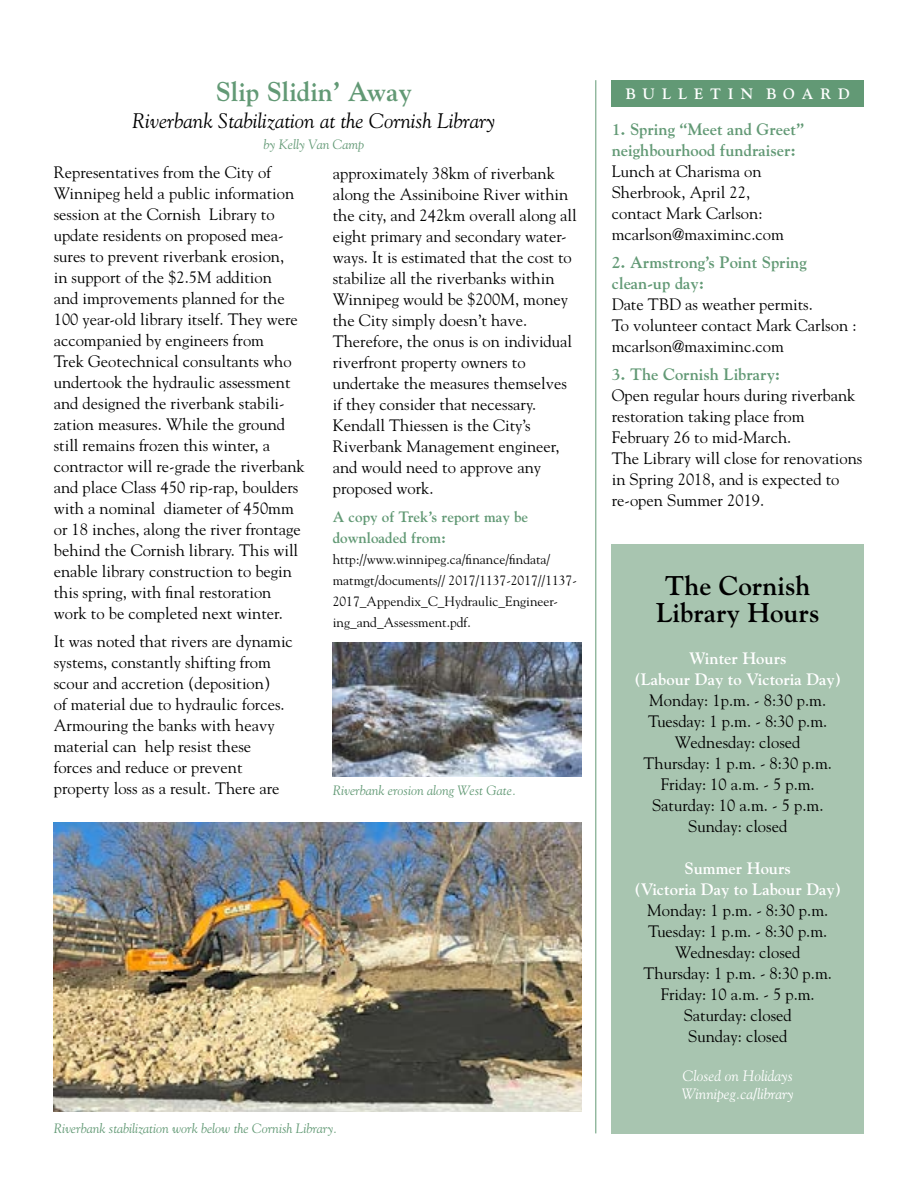
<style>
.page{position:relative;width:918px;height:1188px;background:#fff}
.page>*{position:absolute;margin:0;border:0;box-sizing:border-box;transform-origin:0 0}
.t1{font:700 27px/27px "Goudy";color:#000;text-align:center}
.t2{font:700 27px "Goudy";color:#629975}
.t3{font:italic 21px "Goudy";color:#000}
.t4{font:16.5px/21px "Goudy";color:#000}
.t5{font:700 16.5px/21px "Goudy";color:#629975}
.t6{font:700 16.5px/21px "Goudy";color:#fff;text-align:center}
.t7{font:700 15px/21px "Goudy";color:#629975}
.t8{font:italic 15px/18px "Goudy";color:#fff}
.t9{font:700 15px "Goudy";letter-spacing:.46em;color:#fff}
.t10{font:13.5px/21px "Goudy";color:#000}
.t11{font:italic 13.5px "Goudy";color:#629975}
</style>
<div class="page">
<img style="left:53px;top:822px;width:529px;height:289px">
<img style="left:333px;top:642px;width:249px;height:135px">
<div style="left:612px;top:544px;width:252px;height:589px;background:#a8c5b0"></div>
<hr style="left:596px;top:80px;width:1px;height:1053px;background:#629975">
<div style="left:612px;top:80px;width:252px;height:27px;background:#629975"></div>
<h1 class="t2" style="left:216px;top:75px;width:198px">Slip Slidin’ Away</h1>
<p class="t3" style="left:132px;top:108px;width:365px">Riverbank Stabilization at the Cornish Library</p>
<p class="t11" style="left:263px;top:136px;width:102px">by Kelly Van Camp</p>
<p class="t4" style="left:54px;top:162px;width:253px">Representatives from the City of Winnipeg held a public information session at the Cornish Library to update residents on proposed mea&shy;sures to prevent riverbank erosion,<br>in support of the $2.5M addition<br>and improvements planned for the 100 year-old library itself. They were accompanied by engineers from<br>Trek Geotechnical consultants who undertook the hydraulic assessment and designed the riverbank stabili&shy;zation measures. While the ground still remains frozen this winter, a contractor will re-grade the riverbank and place Class 450 rip-rap, boulders with a nominal diameter of 450mm or 18 inches, along the river frontage behind the Cornish library. This will enable library construction to begin this spring, with final restoration work to be completed next winter.</p>
<p class="t4" style="left:54px;top:631px;width:241px">It was noted that rivers are dynamic systems, constantly shifting from scour and accretion (deposition)<br>of material due to hydraulic forces.<br>Armouring the banks with heavy material can help resist these forces and reduce or prevent property loss as a result. There are</p>
<p class="t4" style="left:333px;top:163px;width:245px">approximately 38km of riverbank along the Assiniboine River within the city, and 242km overall along all eight primary and secondary water&shy;ways. It is estimated that the cost to stabilize all the riverbanks within<br>Winnipeg would be $200M, money the City simply doesn’t have.<br>Therefore, the onus is on individual riverfront property owners to undertake the measures themselves if they consider that necessary.<br>Kendall Thiessen is the City’s<br>Riverbank Management engineer, and would need to approve any proposed work.</p>
<p class="t7" style="left:333px;top:506px;width:197px">A copy of Trek’s report may be downloaded from:</p>
<p class="t10" style="left:333px;top:548px;width:246px">http://www.winnipeg.ca/finance/findata/ matmgt/documents// 2017/1137-2017//1137- 2017_Appendix_C_Hydraulic_Engineer&shy;ing_and_Assessment.pdf.</p>
<p class="t11" style="left:333px;top:782px;width:185px">Riverbank erosion along West Gate.</p>
<p class="t11" style="left:54px;top:1120px;width:285px">Riverbank stabilization work below the Cornish Library.</p>
<p class="t9" style="left:626px;top:85px;width:226px">BULLETIN BOARD</p>
<p class="t5" style="left:612px;top:119px;width:194px">1. Spring “Meet and Greet” neighbourhood fundraiser:</p>
<p class="t4" style="left:612px;top:161px;width:174px">Lunch at Charisma on<br>Sherbrook, April 22, contact Mark Carlson: mcarlson@maximinc.com</p>
<p class="t5" style="left:612px;top:252px;width:196px">2. Armstrong’s Point Spring clean-up day:</p>
<p class="t4" style="left:612px;top:293px;width:246px">Date TBD as weather permits.<br>To volunteer contact Mark Carlson : mcarlson@maximinc.com</p>
<p class="t5" style="left:612px;top:363px;width:170px">3. The Cornish Library:</p>
<p class="t4" style="left:612px;top:384px;width:252px">Open regular hours during riverbank restoration taking place from<br>February 26 to mid-March.<br>The Library will close for renovations in Spring 2018, and is expected to re-open Summer 2019.</p>
<h1 class="t1" style="left:656px;top:572px;width:165px">The Cornish<br>Library Hours</h1>
<p class="t6" style="left:634px;top:648px;width:208px">Winter Hours<br>(Labour Day to Victoria Day)</p>
<p class="t4" style="left:644px;top:690px;width:190px;text-align:center">Monday: 1p.m. - 8:30 p.m.<br>Tuesday: 1 p.m. - 8:30 p.m.<br>Wednesday: closed<br>Thursday: 1 p.m. - 8:30 p.m.<br>Friday: 10 a.m. - 5 p.m.<br>Saturday: 10 a.m. - 5 p.m.<br>Sunday: closed</p>
<p class="t6" style="left:634px;top:858px;width:208px">Summer Hours<br>(Victoria Day to Labour Day)</p>
<p class="t4" style="left:644px;top:900px;width:190px;text-align:center">Monday: 1 p.m. - 8:30 p.m.<br>Tuesday: 1 p.m. - 8:30 p.m.<br>Wednesday: closed<br>Thursday: 1 p.m. - 8:30 p.m.<br>Friday: 10 a.m. - 5 p.m.<br>Saturday: closed<br>Sunday: closed</p>
<p class="t8" style="left:682px;top:1067px;width:114px">Closed on Holidays<br>Winnipeg.ca/library</p>
</div>
